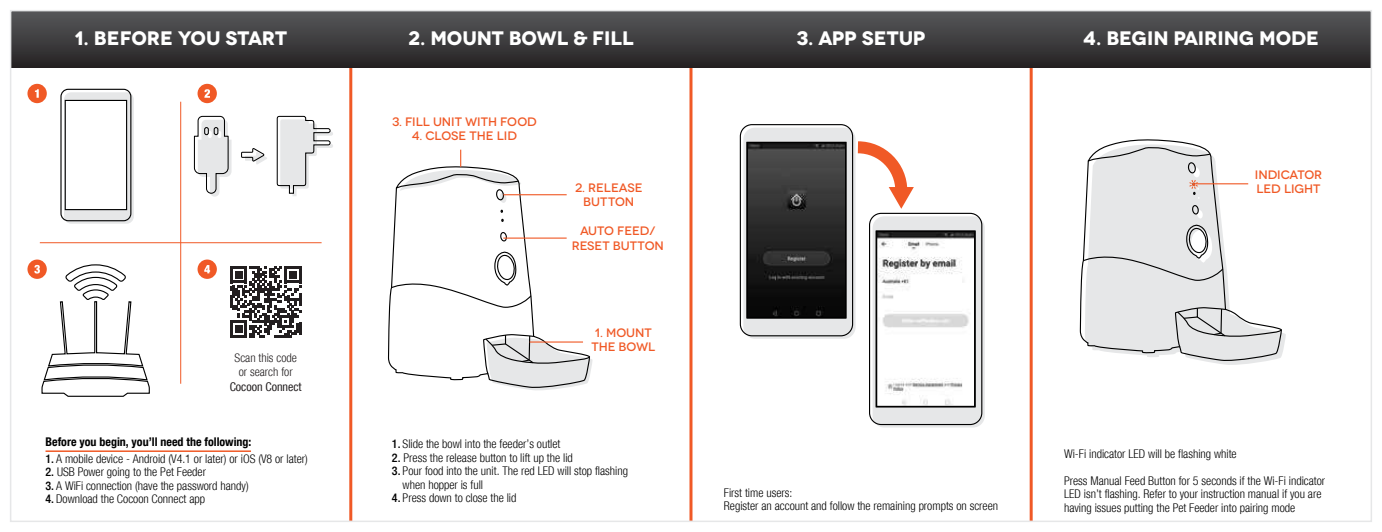
<style>
.page{position:relative;width:1382px;height:532px;background:#fff}
.page>*{position:absolute;margin:0;border:0;box-sizing:border-box;transform-origin:0 0}
.t1{font:700 19.5px "Novecentowide";color:#fff}
.t2{font:500 12.3px/14.2px "Novecentowide";color:#f05926}
.t3{font:300 condensed 12px/13.5px "Helvetica Neue";color:#000}
.t4{font:700 condensed 12px "Helvetica Neue";color:#000}
.t5{font:300 condensed 12px/14.4px "Helvetica Neue";color:#231f20;text-align:center}
.t6{font:condensed 12px "Helvetica Neue";color:#231f20}
.s1{font-weight:500}
</style>
<div class="page">
<svg style="left:1080px;top:139px;width:202px;height:223px"></svg>
<svg style="left:1087px;top:146px;width:125px;height:27px"></svg>
<svg style="left:1191px;top:205px;width:8px;height:9px"></svg>
<svg style="left:1175px;top:307px;width:108px;height:40px"></svg>
<svg style="left:1082px;top:224px;width:142px;height:57px"></svg>
<svg style="left:64px;top:92px;width:70px;height:132px;fill:#e6e7e8"></svg>
<div style="left:60px;top:89px;width:71px;height:132px;border:1px solid #000;border-radius:7px"></div>
<div style="left:65px;top:100px;width:62px;height:110px;background:#fff;border:1px solid #000"></div>
<hr style="left:40px;top:242px;width:282px;height:1px;background:#f05926">
<hr style="left:180px;top:102px;width:1px;height:281px;background:#f05926">
<svg style="left:27px;top:84px;width:20px;height:19px"></svg>
<svg style="left:198px;top:84px;width:19px;height:19px"></svg>
<svg style="left:27px;top:259px;width:123px;height:138px"></svg>
<svg style="left:198px;top:259px;width:19px;height:20px"></svg>
<hr style="left:46px;top:450px;width:205px;height:2px;background:#f05926">
<div style="left:873px;top:216px;width:112px;height:211px;background:#e6e7e8;border-radius:12px"></div>
<svg style="left:743px;top:128px;width:113px;height:210px;fill:#e6e7e8"></svg>
<div style="left:740px;top:124px;width:113px;height:212px;border:1px solid #000;border-radius:12px"></div>
<img style="left:750px;top:145px;width:93px;height:169px">
<div style="left:746px;top:142px;width:100px;height:176px;border:2px solid #000"></div>
<div style="left:869px;top:213px;width:113px;height:212px;border:1px solid #000;border-radius:12px"></div>
<img style="left:879px;top:234px;width:93px;height:169px">
<div style="left:876px;top:231px;width:99px;height:175px;border:2px solid #000"></div>
<div style="left:876px;top:230px;width:100px;height:177px;border:2px solid #000"></div>
<svg style="left:846px;top:135px;width:68px;height:74px"></svg>
<svg style="left:193px;top:115px;width:39px;height:81px"></svg>
<svg style="left:241px;top:148px;width:26px;height:16px"></svg>
<svg style="left:388px;top:195px;width:179px;height:186px"></svg>
<svg style="left:500px;top:232px;width:7px;height:9px"></svg>
<svg style="left:483px;top:334px;width:110px;height:56px"></svg>
<svg style="left:390px;top:251px;width:142px;height:57px"></svg>
<hr style="left:530px;top:341px;width:53px;height:1px;background:#f05926">
<hr style="left:503px;top:194px;width:64px;height:1px;background:#f05926">
<hr style="left:503px;top:237px;width:64px;height:1px;background:#f05926">
<svg style="left:395px;top:150px;width:126px;height:53px"></svg>
<hr style="left:1195px;top:183px;width:53px;height:1px;background:#f05926">
<svg style="left:1189px;top:180px;width:9px;height:15px"></svg>
<svg style="left:276px;top:115px;width:57px;height:81px"></svg>
<svg style="left:230px;top:266px;width:72px;height:71px"></svg>
<hr style="left:349px;top:11px;width:3px;height:510px;background:#f05926">
<hr style="left:1030px;top:11px;width:3px;height:510px;background:#f05926">
<hr style="left:689px;top:11px;width:3px;height:510px;background:#f05926">
<div style="left:11px;top:11px;width:340px;height:56px;background:linear-gradient(to bottom,#57585b,#272425)"></div>
<div style="left:351px;top:11px;width:340px;height:56px;background:linear-gradient(to bottom,#57585b,#272425)"></div>
<div style="left:691px;top:11px;width:340px;height:56px;background:linear-gradient(to bottom,#57585b,#272425)"></div>
<div style="left:1031px;top:11px;width:340px;height:56px;background:linear-gradient(to bottom,#57585b,#272425)"></div>
<h1 class="t1" style="left:74px;top:26px;width:214px">1. BEFORE YOU START</h1>
<h1 class="t1" style="left:408px;top:26px;width:227px">2. MOUNT BOWL &amp; FILL</h1>
<h1 class="t1" style="left:796px;top:26px;width:131px">3. APP SETUP</h1>
<h1 class="t1" style="left:1083px;top:26px;width:237px">4. BEGIN PAIRING MODE</h1>
<p class="t5" style="left:235px;top:351px;width:64px">Scan this code or search for</p>
<p class="t6" style="left:230px;top:381px;width:73px">Cocoon Connect</p>
<p class="t4" style="left:46px;top:436px;width:208px">Before you begin, you’ll need the following:</p>
<p class="t3" style="left:46px;top:452px;width:264px"><span class="s1">1.</span> A mobile device - Android (V4.1 or later) or iOS (V8 or later)</p>
<p class="t3" style="left:46px;top:466px;width:162px"><span class="s1">2.</span> USB Power going to the Pet Feeder</p>
<p class="t3" style="left:46px;top:479px;width:205px"><span class="s1">3.</span> A WiFi connection (have the password handy)</p>
<p class="t3" style="left:46px;top:493px;width:161px"><span class="s1">4.</span> Download the Cocoon Connect app</p>
<p class="t2" style="left:392px;top:115px;width:146px">3. FILL UNIT WITH FOOD</p>
<p class="t2" style="left:412px;top:129px;width:107px">4. CLOSE THE LID</p>
<p class="t2" style="left:575px;top:181px;width:69px;text-align:center">2. RELEASE<br>BUTTON</p>
<p class="t2" style="left:572px;top:224px;width:94px;text-align:center">AUTO FEED/<br>RESET BUTTON</p>
<p class="t2" style="left:591px;top:325px;width:65px">1. MOUNT<br>THE BOWL</p>
<p class="t3" style="left:392px;top:438px;width:170px"><span class="s1">1.</span> Slide the bowl into the feeder’s outlet</p>
<p class="t3" style="left:392px;top:451px;width:182px"><span class="s1">2.</span> Press the release button to lift up the lid</p>
<p class="t3" style="left:403px;top:465px;width:227px;text-indent:-11px"><span class="s1">3.</span> Pour food into the unit. The red LED will stop flashing when hopper is full</p>
<p class="t3" style="left:392px;top:492px;width:126px"><span class="s1">4.</span> Press down to close the lid</p>
<p class="t3" style="left:724px;top:486px;width:276px">First time users:<br>Register an account and follow the remaining prompts on screen</p>
<p class="t2" style="left:1255px;top:167px;width:69px">INDICATOR<br>LED LIGHT</p>
<p class="t3" style="left:1064px;top:447px;width:174px">Wi-Fi indicator LED will be flashing white</p>
<p class="t3" style="left:1064px;top:474px;width:263px">Press Manual Feed Button for 5 seconds if the Wi-Fi indicator<br>LED isn’t flashing. Refer to your instruction manual if you are having issues putting the Pet Feeder into pairing mode</p>
</div>
